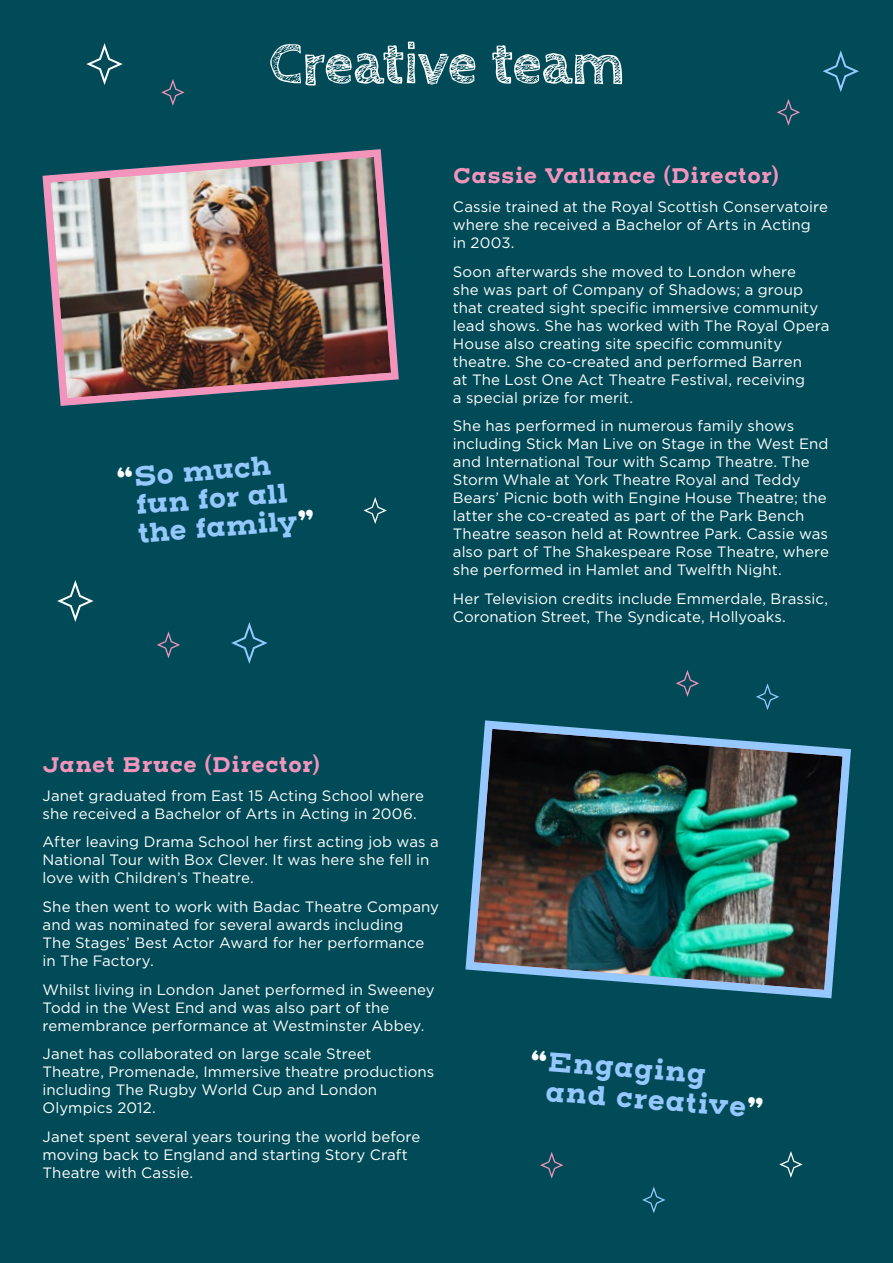
<style>
.page{position:relative;width:893px;height:1263px;background:#014b58}
.page>*{position:absolute;margin:0;border:0;box-sizing:border-box;transform-origin:0 0}
.t1{font:700 60px "Cabin Sketch";letter-spacing:-.015em;color:#fff}
.t2{font:700 27px/28.5px "Henderson Slab Basic";color:#95c8ff}
.t3{font:700 21px "Henderson Slab Basic";letter-spacing:-.005em;color:#f394bc}
.t4{font:15px/18px "Gotham";letter-spacing:.005em;color:#fff}
.s1{color:#fff}
</style>
<div class="page">
<img style="left:465px;top:720px;width:386px;height:279px">
<img style="left:42px;top:149px;width:357px;height:257px">
<svg style="left:86px;top:43px;width:37px;height:42px"></svg>
<svg style="left:823px;top:50px;width:36px;height:42px"></svg>
<svg style="left:363px;top:497px;width:24px;height:27px"></svg>
<svg style="left:779px;top:1151px;width:24px;height:27px"></svg>
<svg style="left:642px;top:1186px;width:23px;height:27px"></svg>
<svg style="left:756px;top:683px;width:23px;height:27px"></svg>
<svg style="left:676px;top:670px;width:23px;height:27px"></svg>
<svg style="left:540px;top:1152px;width:23px;height:27px"></svg>
<svg style="left:161px;top:79px;width:24px;height:27px"></svg>
<svg style="left:777px;top:99px;width:23px;height:27px"></svg>
<svg style="left:57px;top:580px;width:37px;height:42px"></svg>
<svg style="left:231px;top:622px;width:37px;height:42px"></svg>
<svg style="left:157px;top:631px;width:23px;height:27px"></svg>
<h1 class="t1" style="left:269px;top:30px;width:357px">Creative team</h1>
<h2 class="t2" style="left:132px;top:464px;width:180px;text-indent:-17px;rotate:-5deg"><span class="s1">“</span>So much fun for all the family<span class="s1">”</span></h2>
<h3 class="t3" style="left:453px;top:162px;width:328px">Cassie Vallance (Director)</h3>
<p class="t4" style="left:453px;top:197px;width:377px">Cassie trained at the Royal Scottish Conservatoire where she received a Bachelor of Arts in Acting<br>in 2003.</p>
<p class="t4" style="left:453px;top:262px;width:378px">Soon afterwards she moved to London where<br>she was part of Company of Shadows; a group that created sight specific immersive community lead shows. She has worked with The Royal Opera House also creating site specific community theatre. She co-created and performed Barren<br>at The Lost One Act Theatre Festival, receiving<br>a special prize for merit.</p>
<p class="t4" style="left:453px;top:417px;width:378px">She has performed in numerous family shows including Stick Man Live on Stage in the West End and International Tour with Scamp Theatre. The Storm Whale at York Theatre Royal and Teddy Bears’ Picnic both with Engine House Theatre; the latter she co-created as part of the Park Bench Theatre season held at Rowntree Park. Cassie was also part of The Shakespeare Rose Theatre, where she performed in Hamlet and Twelfth Night.</p>
<p class="t4" style="left:453px;top:589px;width:377px">Her Television credits include Emmerdale, Brassic,<br>Coronation Street, The Syndicate, Hollyoaks.</p>
<h3 class="t3" style="left:43px;top:751px;width:279px">Janet Bruce (Director)</h3>
<p class="t4" style="left:43px;top:786px;width:383px">Janet graduated from East 15 Acting School where she received a Bachelor of Arts in Acting in 2006.</p>
<p class="t4" style="left:43px;top:833px;width:398px">After leaving Drama School her first acting job was a<br>National Tour with Box Clever. It was here she fell in love with Children’s Theatre.</p>
<p class="t4" style="left:43px;top:897px;width:398px">She then went to work with Badac Theatre Company and was nominated for several awards including<br>The Stages’ Best Actor Award for her performance in The Factory.</p>
<p class="t4" style="left:43px;top:980px;width:394px">Whilst living in London Janet performed in Sweeney<br>Todd in the West End and was also part of the remembrance performance at Westminster Abbey.</p>
<p class="t4" style="left:43px;top:1045px;width:393px">Janet has collaborated on large scale Street Theatre, Promenade, Immersive theatre productions including The Rugby World Cup and London Olympics 2012.</p>
<p class="t4" style="left:43px;top:1127px;width:379px">Janet spent several years touring the world before moving back to England and starting Story Craft<br>Theatre with Cassie.</p>
<h2 class="t2" style="left:549px;top:1047px;width:221px;line-height:29.7px;text-indent:-18px;rotate:5deg"><span class="s1">“</span>Engaging and creative<span class="s1">”</span></h2>
</div>
